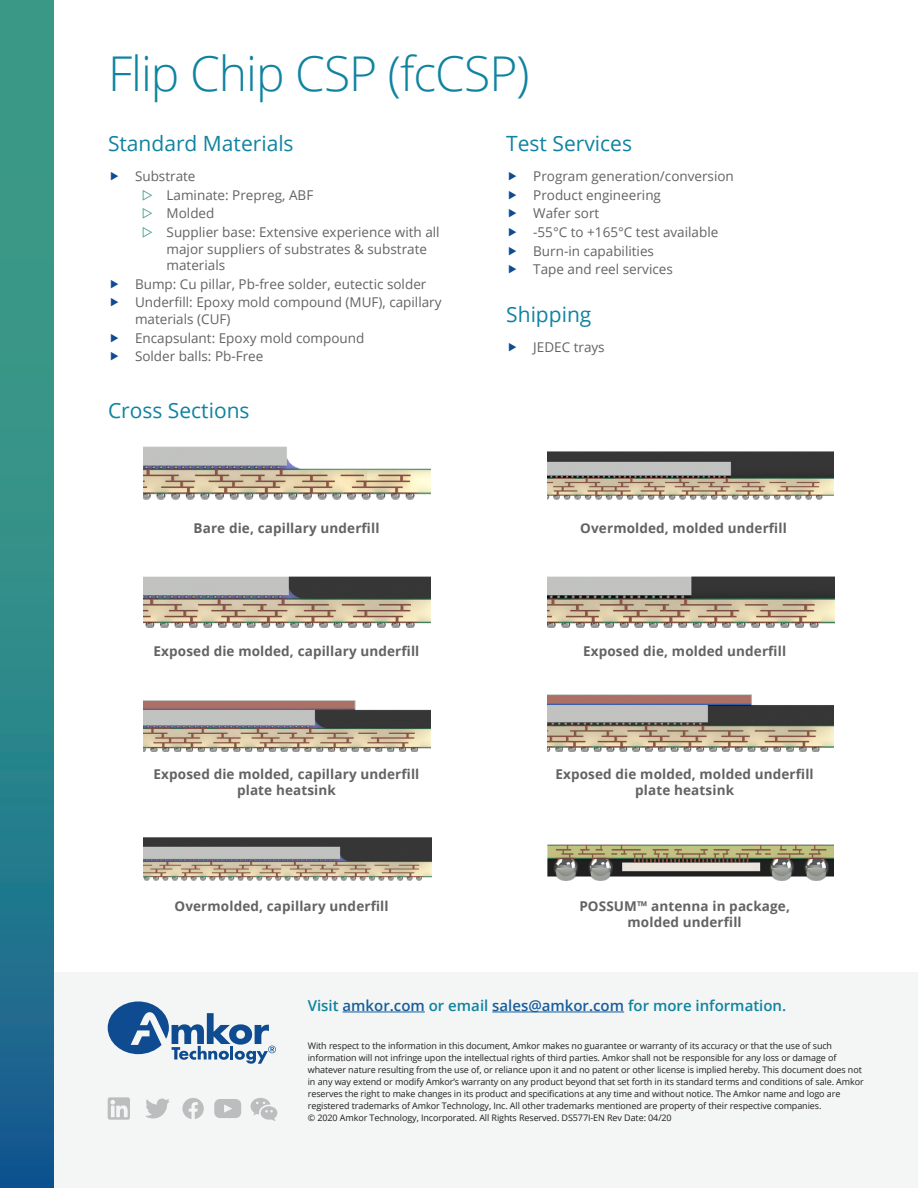
<style>
.page{position:relative;width:918px;height:1188px;background:#fff}
.page>*{position:absolute;margin:0;border:0;box-sizing:border-box;transform-origin:0 0}
.Data_Sheet_Title{font:300 48px "Open Sans";letter-spacing:-.02em;color:#0f83a0}
.Data_Sheet_Section_T{font:21px "Open Sans";color:#0f83a0}
.t1{font:600 15px "Open Sans";color:#0f83a0}
.t2{font:13.5px/16.5px "Open Sans";color:#636366}
.Body_Copy_Gray{font:700 13.5px/16.5px "Open Sans";letter-spacing:.01em;color:#636366;text-align:center}
.t3{font:9px/12px "Open Sans";letter-spacing:-.01em;color:#231f20}
.s1{color:#429d8d}
.s2{color:#175d9e}
</style>
<div class="page">
<div style="left:0;top:972px;width:918px;height:216px;background:#f3f6f4"></div>
<svg style="left:108px;top:1097px;width:22px;height:23px"></svg>
<hr style="left:343px;top:1012px;width:82px;height:1px;background:#175d9e">
<hr style="left:492px;top:1012px;width:132px;height:1px;background:#175d9e">
<svg style="left:0;top:0;width:53px;height:1188px;background:#2d8589"></svg>
<svg style="left:146px;top:1099px;width:24px;height:19px"></svg>
<svg style="left:182px;top:1098px;width:22px;height:21px"></svg>
<svg style="left:214px;top:1099px;width:27px;height:19px"></svg>
<svg style="left:251px;top:1098px;width:27px;height:23px"></svg>
<svg style="left:108px;top:1001px;width:168px;height:63px"></svg>
<img style="left:144px;top:447px;width:287px;height:52px">
<img style="left:144px;top:576px;width:287px;height:51px">
<img style="left:144px;top:700px;width:287px;height:52px">
<img style="left:144px;top:838px;width:288px;height:42px">
<img style="left:547px;top:451px;width:287px;height:48px">
<img style="left:547px;top:576px;width:288px;height:51px">
<img style="left:547px;top:694px;width:287px;height:58px">
<img style="left:547px;top:845px;width:287px;height:35px">
<p class="Data_Sheet_Title" style="left:108px;top:40px;width:423px">Flip Chip CSP (fcCSP)</p>
<p class="Data_Sheet_Section_T" style="left:108px;top:129px;width:187px">Standard Materials</p>
<p class="t2" style="left:135px;top:168px;width:62px">Substrate</p>
<p class="t2" style="left:142px;top:186px;width:173px"><span class="s1">▷</span> Laminate: Prepreg, ABF</p>
<p class="t2" style="left:142px;top:205px;width:74px"><span class="s1">▷</span> Molded</p>
<p class="t2" style="left:167px;top:224px;width:275px;text-indent:-25px"><span class="s1">▷</span> Supplier base: Extensive experience with all major suppliers of substrates &amp; substrate materials</p>
<p class="t2" style="left:135px;top:275px;width:293px">Bump: Cu pillar, Pb-free solder, eutectic solder</p>
<p class="t2" style="left:135px;top:294px;width:308px">Underfill: Epoxy mold compound (MUF), capillary materials (CUF)</p>
<p class="t2" style="left:135px;top:329px;width:231px">Encapsulant: Epoxy mold compound</p>
<p class="t2" style="left:135px;top:348px;width:130px">Solder balls: Pb-Free</p>
<p class="Data_Sheet_Section_T" style="left:506px;top:129px;width:127px">Test Services</p>
<p class="t2" style="left:533px;top:168px;width:202px">Program generation/conversion</p>
<p class="t2" style="left:533px;top:186px;width:129px">Product engineering</p>
<p class="t2" style="left:533px;top:205px;width:68px">Wafer sort</p>
<p class="t2" style="left:533px;top:224px;width:187px">-55°C to +165°C test available</p>
<p class="t2" style="left:533px;top:242px;width:122px">Burn-in capabilities</p>
<p class="t2" style="left:533px;top:261px;width:141px">Tape and reel services</p>
<p class="Data_Sheet_Section_T" style="left:506px;top:300px;width:87px">Shipping</p>
<p class="t2" style="left:533px;top:338px;width:73px">JEDEC trays</p>
<p class="Data_Sheet_Section_T" style="left:108px;top:396px;width:143px">Cross Sections</p>
<p class="Body_Copy_Gray" style="left:194px;top:520px;width:187px">Bare die, capillary underfill</p>
<p class="Body_Copy_Gray" style="left:580px;top:520px;width:208px">Overmolded, molded underfill</p>
<p class="Body_Copy_Gray" style="left:154px;top:643px;width:267px">Exposed die molded, capillary underfill</p>
<p class="Body_Copy_Gray" style="left:583px;top:643px;width:204px">Exposed die, molded underfill</p>
<p class="Body_Copy_Gray" style="left:154px;top:765px;width:267px">Exposed die molded, capillary underfill plate heatsink</p>
<p class="Body_Copy_Gray" style="left:556px;top:765px;width:260px">Exposed die molded, molded underfill plate heatsink</p>
<p class="Body_Copy_Gray" style="left:174px;top:897px;width:216px">Overmolded, capillary underfill</p>
<p class="Body_Copy_Gray" style="left:579px;top:897px;width:212px">POSSUM™ antenna in package, molded underfill</p>
<h3 class="t1" style="left:308px;top:995px;width:480px">Visit <span class="s2">amkor.com</span> or email <span class="s2">sales@amkor.com</span> for more information.</h3>
<p class="t3" style="left:308px;top:1039px;width:558px">With respect to the information in this document, Amkor makes no guarantee or warranty of its accuracy or that the use of such information will not infringe upon the intellectual rights of third parties. Amkor shall not be responsible for any loss or damage of whatever nature resulting from the use of, or reliance upon it and no patent or other license is implied hereby. This document does not in any way extend or modify Amkor’s warranty on any product beyond that set forth in its standard terms and conditions of sale. Amkor reserves the right to make changes in its product and specifications at any time and without notice. The Amkor name and logo are registered trademarks of Amkor Technology, Inc. All other trademarks mentioned are property of their respective companies.<br>© 2020 Amkor Technology, Incorporated. All Rights Reserved. DS577I-EN Rev Date: 04/20</p>
</div>
